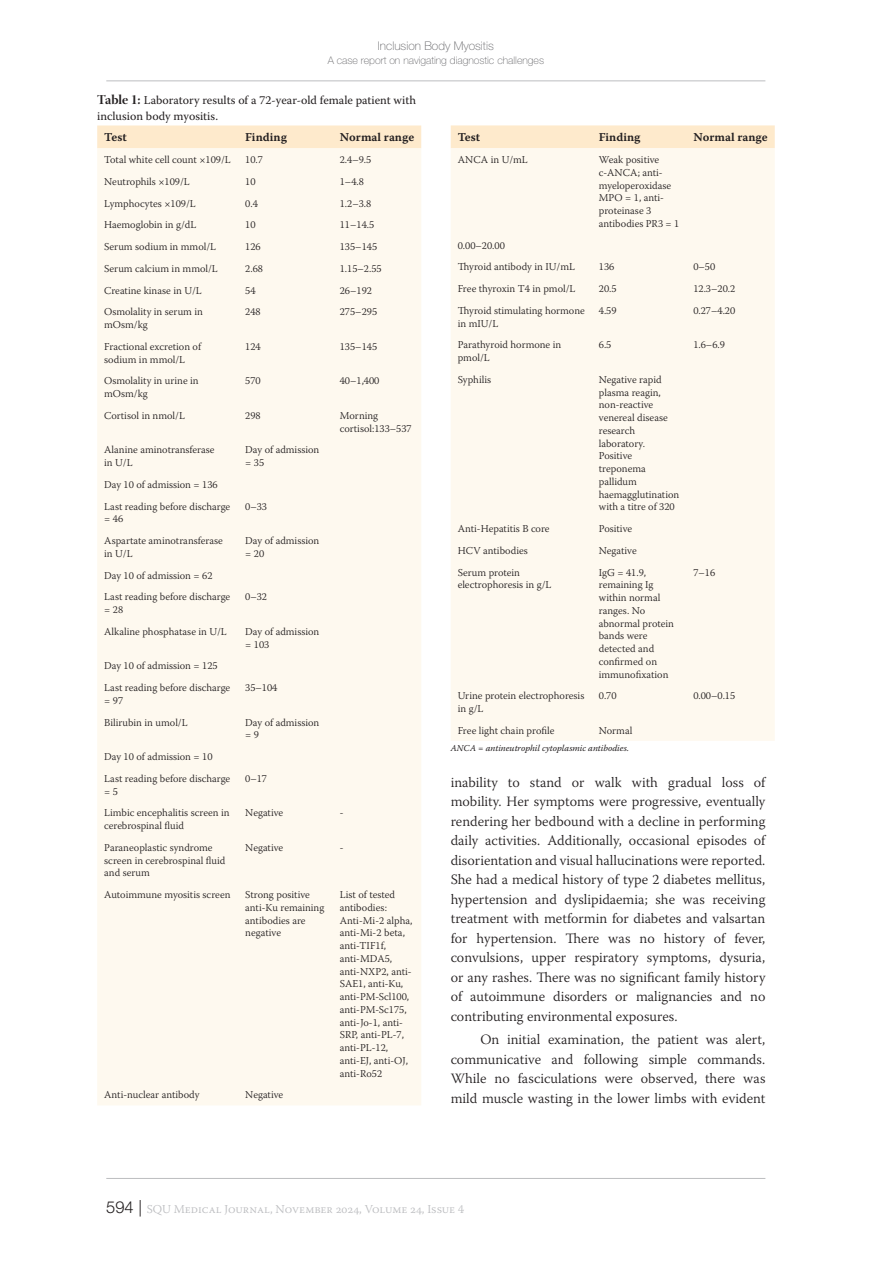
<style>
.page{position:relative;width:893px;height:1263px;background:#fff}
.page>*{position:absolute;margin:0;border:0;box-sizing:border-box;transform-origin:0 0}
.Text_Para_1{font:300 14.25px/19.5px "Warnock Pro";color:#231f20;text-align:justify}
.Text_Para_2{font:300 14.25px/19.5px "Warnock Pro";color:#231f20;text-align:justify}
.Tables{font:12px/15.8px "Warnock Pro";color:#231f20}
.t1{font:300 12px "Warnock Pro";color:#bcbdc0}
.Table_Text_Heading{font:12px "Warnock Pro Semibold Capt";color:#231f20}
.t2{font:100 12px "Helvetica Neue LT Pro";color:#636366}
.Table_Text{font:300 10.5px/12.8px "Warnock Pro";color:#231f20}
.t3{font:100 10.5px "Helvetica Neue LT Pro";color:#636366}
.Tables-2{font:italic 9px "Warnock Pro";color:#231f20}
.s1{font-family:"Warnock Pro Bold Disp";font-size:13.5px}
.s2{font-family:"Helvetica Neue LT Pro";font-size:16.5px;color:#231f20}
</style>
<div class="page">
<hr style="left:106px;top:81px;width:659px;height:1px;background:#bcbdc0">
<hr style="left:106px;top:1178px;width:659px;height:1px;background:#bcbdc0">
<div style="left:97px;top:125px;width:324px;height:23px;background:#feeacc"></div>
<div style="left:97px;top:148px;width:324px;height:957px;background:#fef9ef"></div>
<div style="left:451px;top:125px;width:324px;height:23px;background:#feeacc"></div>
<div style="left:451px;top:148px;width:324px;height:593px;background:#fef9ef"></div>
<p class="t2" style="left:378px;top:39px;width:118px">Inclusion Body Myositis</p>
<p class="t3" style="left:328px;top:54px;width:218px">A case report on navigating diagnostic challenges</p>
<p class="Tables" style="left:97px;top:92px;width:320px"><span class="s1">Table 1:</span> Laboratory results of a 72-year-old female patient with inclusion body myositis.</p>
<p class="Table_Text_Heading" style="left:104px;top:130px;width:24px">Test</p>
<p class="Table_Text_Heading" style="left:245px;top:130px;width:43px">Finding</p>
<p class="Table_Text_Heading" style="left:340px;top:130px;width:76px">Normal range</p>
<p class="Table_Text" style="left:104px;top:153px;width:128px">Total white cell count ×109/L</p>
<p class="Table_Text" style="left:245px;top:153px;width:19px">10.7</p>
<p class="Table_Text" style="left:340px;top:153px;width:33px">2.4–9.5</p>
<p class="Table_Text" style="left:104px;top:175px;width:87px">Neutrophils ×109/L</p>
<p class="Table_Text" style="left:245px;top:175px;width:12px">10</p>
<p class="Table_Text" style="left:340px;top:175px;width:26px">1–4.8</p>
<p class="Table_Text" style="left:104px;top:197px;width:93px">Lymphocytes ×109/L</p>
<p class="Table_Text" style="left:245px;top:197px;width:14px">0.4</p>
<p class="Table_Text" style="left:340px;top:197px;width:33px">1.2–3.8</p>
<p class="Table_Text" style="left:104px;top:218px;width:94px">Haemoglobin in g/dL</p>
<p class="Table_Text" style="left:245px;top:218px;width:12px">10</p>
<p class="Table_Text" style="left:340px;top:218px;width:36px">11–14.5</p>
<p class="Table_Text" style="left:104px;top:240px;width:113px">Serum sodium in mmol/L</p>
<p class="Table_Text" style="left:245px;top:240px;width:17px">126</p>
<p class="Table_Text" style="left:340px;top:240px;width:39px">135–145</p>
<p class="Table_Text" style="left:104px;top:262px;width:115px">Serum calcium in mmol/L</p>
<p class="Table_Text" style="left:245px;top:262px;width:19px">2.68</p>
<p class="Table_Text" style="left:340px;top:262px;width:43px">1.15–2.55</p>
<p class="Table_Text" style="left:104px;top:284px;width:99px">Creatine kinase in U/L</p>
<p class="Table_Text" style="left:245px;top:284px;width:12px">54</p>
<p class="Table_Text" style="left:340px;top:284px;width:34px">26–192</p>
<p class="Table_Text" style="left:104px;top:305px;width:100px">Osmolality in serum in mOsm/kg</p>
<p class="Table_Text" style="left:245px;top:305px;width:17px">248</p>
<p class="Table_Text" style="left:340px;top:305px;width:39px">275–295</p>
<p class="Table_Text" style="left:104px;top:340px;width:98px">Fractional excretion of sodium in mmol/L</p>
<p class="Table_Text" style="left:245px;top:340px;width:17px">124</p>
<p class="Table_Text" style="left:340px;top:340px;width:39px">135–145</p>
<p class="Table_Text" style="left:104px;top:374px;width:96px">Osmolality in urine in mOsm/kg</p>
<p class="Table_Text" style="left:245px;top:374px;width:17px">570</p>
<p class="Table_Text" style="left:340px;top:374px;width:41px">40–1,400</p>
<p class="Table_Text" style="left:104px;top:409px;width:82px">Cortisol in nmol/L</p>
<p class="Table_Text" style="left:245px;top:409px;width:17px">298</p>
<p class="Table_Text" style="left:340px;top:409px;width:74px">Morning cortisol:133–537</p>
<p class="Table_Text" style="left:104px;top:443px;width:112px">Alanine aminotransferase in U/L</p>
<p class="Table_Text" style="left:245px;top:443px;width:75px">Day of admission = 35</p>
<p class="Table_Text" style="left:104px;top:478px;width:115px">Day 10 of admission = 136</p>
<p class="Table_Text" style="left:104px;top:500px;width:127px">Last reading before discharge = 46</p>
<p class="Table_Text" style="left:245px;top:500px;width:23px">0–33</p>
<p class="Table_Text" style="left:104px;top:534px;width:120px">Aspartate aminotransferase in U/L</p>
<p class="Table_Text" style="left:245px;top:534px;width:75px">Day of admission = 20</p>
<p class="Table_Text" style="left:104px;top:569px;width:110px">Day 10 of admission = 62</p>
<p class="Table_Text" style="left:104px;top:590px;width:127px">Last reading before discharge = 28</p>
<p class="Table_Text" style="left:245px;top:590px;width:23px">0–32</p>
<p class="Table_Text" style="left:104px;top:625px;width:124px">Alkaline phosphatase in U/L</p>
<p class="Table_Text" style="left:245px;top:625px;width:75px">Day of admission = 103</p>
<p class="Table_Text" style="left:104px;top:659px;width:115px">Day 10 of admission = 125</p>
<p class="Table_Text" style="left:104px;top:681px;width:127px">Last reading before discharge = 97</p>
<p class="Table_Text" style="left:245px;top:681px;width:34px">35–104</p>
<p class="Table_Text" style="left:104px;top:716px;width:85px">Bilirubin in umol/L</p>
<p class="Table_Text" style="left:245px;top:716px;width:75px">Day of admission = 9</p>
<p class="Table_Text" style="left:104px;top:750px;width:110px">Day 10 of admission = 10</p>
<p class="Table_Text" style="left:104px;top:772px;width:127px">Last reading before discharge = 5</p>
<p class="Table_Text" style="left:245px;top:772px;width:23px">0–17</p>
<p class="Table_Text" style="left:104px;top:806px;width:127px">Limbic encephalitis screen in cerebrospinal fluid</p>
<p class="Table_Text" style="left:245px;top:806px;width:39px">Negative</p>
<p class="Table_Text" style="left:340px;top:806px;width:5px">-</p>
<p class="Table_Text" style="left:104px;top:841px;width:123px">Paraneoplastic syndrome screen in cerebrospinal fluid and serum</p>
<p class="Table_Text" style="left:245px;top:841px;width:39px">Negative</p>
<p class="Table_Text" style="left:340px;top:841px;width:5px">-</p>
<p class="Table_Text" style="left:104px;top:888px;width:128px">Autoimmune myositis screen</p>
<p class="Table_Text" style="left:245px;top:888px;width:81px">Strong positive anti-Ku remaining antibodies are negative</p>
<p class="Table_Text" style="left:340px;top:888px;width:74px">List of tested antibodies:<br>Anti-Mi-2 alpha, anti-Mi-2 beta, anti-TIF1f, anti-MDA5, anti-NXP2, anti-<br>SAE1, anti-Ku, anti-PM-Scl100, anti-PM-Sc175, anti-Jo-1, anti-<br>SRP, anti-PL-7, anti-PL-12, anti-EJ, anti-OJ, anti-Ro52</p>
<p class="Table_Text" style="left:104px;top:1088px;width:97px">Anti-nuclear antibody</p>
<p class="Table_Text" style="left:245px;top:1088px;width:39px">Negative</p>
<p class="Table_Text_Heading" style="left:458px;top:130px;width:24px">Test</p>
<p class="Table_Text_Heading" style="left:599px;top:130px;width:43px">Finding</p>
<p class="Table_Text_Heading" style="left:693px;top:130px;width:76px">Normal range</p>
<p class="Table_Text" style="left:458px;top:153px;width:72px">ANCA in U/mL</p>
<p class="Table_Text" style="left:599px;top:153px;width:82px">Weak positive c-ANCA; anti&shy;myeloperoxidase<br>MPO = 1, anti&shy;proteinase 3 antibodies PR3 = 1</p>
<p class="Table_Text" style="left:458px;top:239px;width:49px">0.00–20.00</p>
<p class="Table_Text" style="left:458px;top:260px;width:119px">Thyroid antibody in IU/mL</p>
<p class="Table_Text" style="left:599px;top:260px;width:17px">136</p>
<p class="Table_Text" style="left:693px;top:260px;width:23px">0–50</p>
<p class="Table_Text" style="left:458px;top:282px;width:119px">Free thyroxin T4 in pmol/L</p>
<p class="Table_Text" style="left:599px;top:282px;width:19px">20.5</p>
<p class="Table_Text" style="left:693px;top:282px;width:43px">12.3–20.2</p>
<p class="Table_Text" style="left:458px;top:304px;width:129px">Thyroid stimulating hormone in mIU/L</p>
<p class="Table_Text" style="left:599px;top:304px;width:19px">4.59</p>
<p class="Table_Text" style="left:693px;top:304px;width:43px">0.27–4.20</p>
<p class="Table_Text" style="left:458px;top:338px;width:105px">Parathyroid hormone in pmol/L</p>
<p class="Table_Text" style="left:599px;top:338px;width:14px">6.5</p>
<p class="Table_Text" style="left:693px;top:338px;width:33px">1.6–6.9</p>
<p class="Table_Text" style="left:458px;top:373px;width:35px">Syphilis</p>
<p class="Table_Text" style="left:599px;top:373px;width:82px">Negative rapid plasma reagin, non-reactive venereal disease research laboratory.<br>Positive treponema pallidum haemagglutination with a titre of 320</p>
<p class="Table_Text" style="left:458px;top:522px;width:93px">Anti-Hepatitis B core</p>
<p class="Table_Text" style="left:599px;top:522px;width:35px">Positive</p>
<p class="Table_Text" style="left:458px;top:544px;width:72px">HCV antibodies</p>
<p class="Table_Text" style="left:599px;top:544px;width:39px">Negative</p>
<p class="Table_Text" style="left:458px;top:566px;width:95px">Serum protein electrophoresis in g/L</p>
<p class="Table_Text" style="left:599px;top:566px;width:77px">IgG = 41.9, remaining Ig within normal ranges. No abnormal protein bands were detected and confirmed on immunofixation</p>
<p class="Table_Text" style="left:693px;top:566px;width:23px">7–16</p>
<p class="Table_Text" style="left:458px;top:689px;width:128px">Urine protein electrophoresis in g/L</p>
<p class="Table_Text" style="left:599px;top:689px;width:19px">0.70</p>
<p class="Table_Text" style="left:693px;top:689px;width:43px">0.00–0.15</p>
<p class="Table_Text" style="left:458px;top:724px;width:98px">Free light chain profile</p>
<p class="Table_Text" style="left:599px;top:724px;width:35px">Normal</p>
<p class="Tables-2" style="left:451px;top:742px;width:180px">ANCA = antineutrophil cytoplasmic antibodies.</p>
<p class="Text_Para_1" style="left:451px;top:772px;width:316px">inability to stand or walk with gradual loss of mobility. Her symptoms were progressive, eventually rendering her bedbound with a decline in performing daily activities. Additionally, occasional episodes of disorientation and visual hallucinations were reported.<br>She had a medical history of type 2 diabetes mellitus, hypertension and dyslipidaemia; she was receiving treatment with metformin for diabetes and valsartan for hypertension. There was no history of fever, convulsions, upper respiratory symptoms, dysuria, or any rashes. There was no significant family history of autoimmune disorders or malignancies and no contributing environmental exposures.</p>
<p class="Text_Para_2" style="left:451px;top:1030px;width:316px;text-indent:30px">On initial examination, the patient was alert, communicative and following simple commands.<br>While no fasciculations were observed, there was mild muscle wasting in the lower limbs with evident</p>
<p class="t1" style="left:106px;top:1201px;width:359px"><span class="s2">594 |</span> SQU Medical Journal, November 2024, Volume 24, Issue 4</p>
</div>
